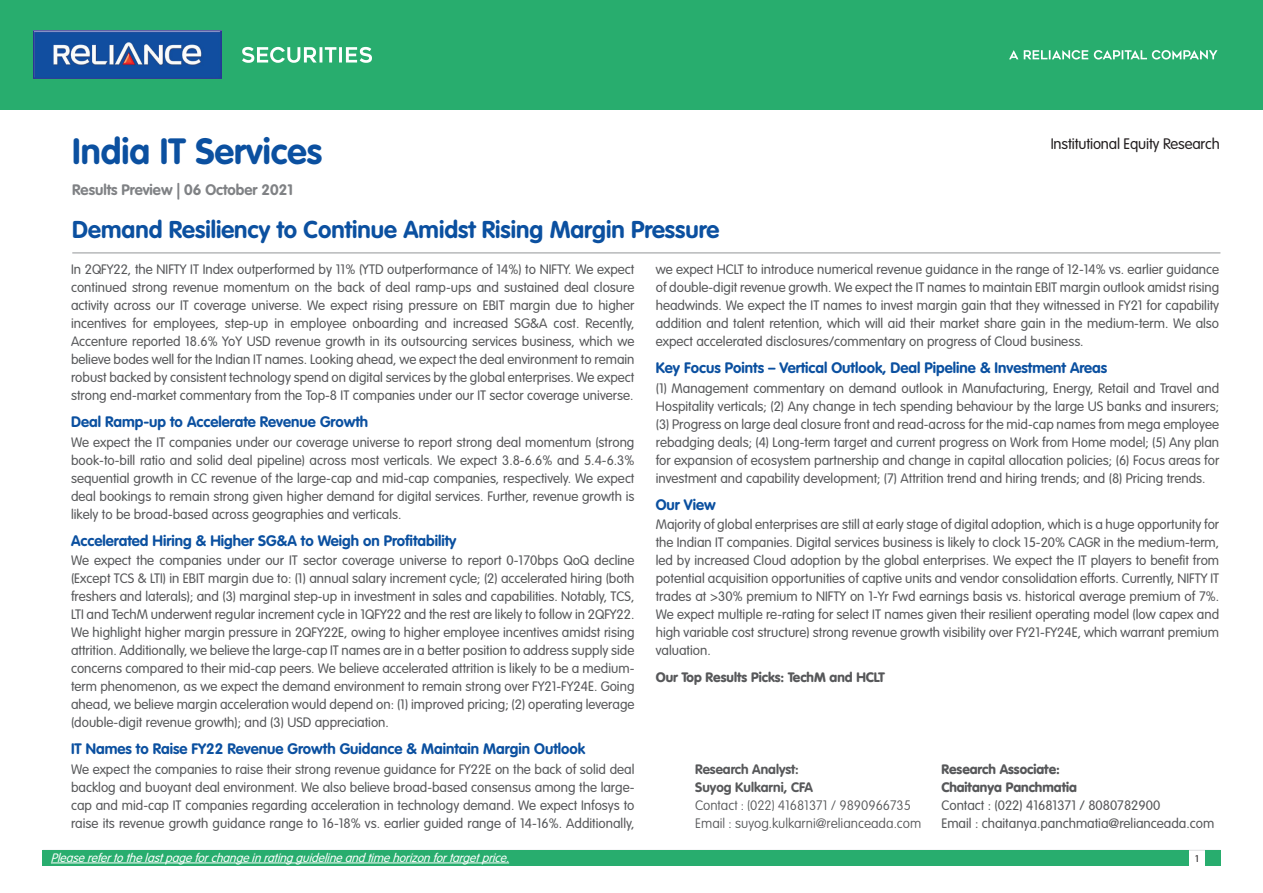
<style>
.page{position:relative;width:1263px;height:893px;background:#fff}
.page>*{position:absolute;margin:0;border:0;box-sizing:border-box;transform-origin:0 0}
.t1{font:700 36px "VAG Rounded Std";color:#0b50a0}
.t2{font:700 24px "VAG Rounded Std";color:#0b50a0}
.t3{font:700 15px "VAG Rounded Std";color:#0b50a0}
.t4{font:700 15px "VAG Rounded Std";color:#808285}
.t5{font:300 15px "VAG Rounded Std";letter-spacing:-.01em;color:#231f20}
.t6{font:300 13.5px/18px "VAG Rounded Std";color:#57585a;text-align:justify}
.t7{font:100 13.5px/18px "VAG Rounded Std";color:#57585a}
.t8{font:900 13.5px/18px "VAG Rounded Std";color:#57585a}
.t9{font:700 13.5px/18px "VAG Rounded Std";color:#57585a}
.t10{font:italic 300 12px "VAG Rounded Std";color:#fff}
.t11{font:10.5px "Myriad Pro";color:#231f20}
.s1{font-size:12px}
</style>
<div class="page">
<hr style="left:43px;top:850px;width:1177px;height:1px;background:#dcdddf">
<div style="left:43px;top:850px;width:1145px;height:15px;background:#28ad6e"></div>
<div style="left:1205px;top:850px;width:15px;height:15px;background:#28ad6e"></div>
<div style="left:0;top:0;width:1263px;height:110px;background:#28ad6e"></div>
<img style="left:34px;top:31px;width:188px;height:48px">
<svg style="left:242px;top:47px;width:130px;height:16px"></svg>
<svg style="left:1009px;top:50px;width:208px;height:10px"></svg>
<hr style="left:72px;top:253px;width:1148px;height:1px;background:#939598">
<hr style="left:51px;top:863px;width:458px;height:1px;background:#fff">
<h1 class="t1" style="left:72px;top:130px;width:251px">India IT Services</h1>
<p class="t5" style="left:1051px;top:135px;width:171px">Institutional Equity Research</p>
<p class="t4" style="left:72px;top:181px;width:222px">Results Preview | 06 October 2021</p>
<h2 class="t2" style="left:72px;top:216px;width:648px">Demand Resiliency to Continue Amidst Rising Margin Pressure</h2>
<p class="t6" style="left:71px;top:261px;width:565px">In 2QFY22, the NIFTY IT Index outperformed by 11% (YTD outperformance of 14%) to NIFTY. We expect continued strong revenue momentum on the back of deal ramp-ups and sustained deal closure activity across our IT coverage universe. We expect rising pressure on EBIT margin due to higher incentives for employees, step-up in employee onboarding and increased SG&amp;A cost. Recently, Accenture reported 18.6% YoY USD revenue growth in its outsourcing services business, which we believe bodes well for the Indian IT names. Looking ahead, we expect the deal environment to remain robust backed by consistent technology spend on digital services by the global enterprises. We expect strong end-market commentary from the Top-8 IT companies under our IT sector coverage universe.</p>
<p class="t3" style="left:71px;top:413px;width:299px">Deal Ramp-up to Accelerate Revenue Growth</p>
<p class="t6" style="left:71px;top:434px;width:565px">We expect the IT companies under our coverage universe to report strong deal momentum (strong book-to-bill ratio and solid deal pipeline) across most verticals. We expect 3.8-6.6% and 5.4-6.3% sequential growth in CC revenue of the large-cap and mid-cap companies, respectively. We expect deal bookings to remain strong given higher demand for digital services. Further, revenue growth is likely to be broad-based across geographies and verticals.</p>
<p class="t3" style="left:71px;top:532px;width:387px">Accelerated Hiring &amp; Higher SG&amp;A to Weigh on Profitability</p>
<p class="t6" style="left:71px;top:552px;width:565px">We expect the companies under our IT sector coverage universe to report 0-170bps QoQ decline (Except TCS &amp; LTI) in EBIT margin due to: (1) annual salary increment cycle; (2) accelerated hiring (both freshers and laterals); and (3) marginal step-up in investment in sales and capabilities. Notably, TCS, LTI and TechM underwent regular increment cycle in 1QFY22 and the rest are likely to follow in 2QFY22.<br>We highlight higher margin pressure in 2QFY22E, owing to higher employee incentives amidst rising attrition. Additionally, we believe the large-cap IT names are in a better position to address supply side concerns compared to their mid-cap peers. We believe accelerated attrition is likely to be a medium&shy;term phenomenon, as we expect the demand environment to remain strong over FY21-FY24E. Going ahead, we believe margin acceleration would depend on: (1) improved pricing; (2) operating leverage (double-digit revenue growth); and (3) USD appreciation.</p>
<p class="t3" style="left:71px;top:740px;width:516px">IT Names to Raise FY22 Revenue Growth Guidance &amp; Maintain Margin Outlook</p>
<p class="t6" style="left:71px;top:761px;width:565px">We expect the companies to raise their strong revenue guidance for FY22E on the back of solid deal backlog and buoyant deal environment. We also believe broad-based consensus among the large&shy;cap and mid-cap IT companies regarding acceleration in technology demand. We expect Infosys to raise its revenue growth guidance range to 16-18% vs. earlier guided range of 14-16%. Additionally,</p>
<p class="t9" style="left:695px;top:760px;width:119px">Research Analyst:<br>Suyog Kulkarni, CFA</p>
<p class="t6" style="left:656px;top:261px;width:565px">we expect HCLT to introduce numerical revenue guidance in the range of 12-14% vs. earlier guidance of double-digit revenue growth. We expect the IT names to maintain EBIT margin outlook amidst rising headwinds. We expect the IT names to invest margin gain that they witnessed in FY21 for capability addition and talent retention, which will aid their market share gain in the medium-term. We also expect accelerated disclosures/commentary on progress of Cloud business.</p>
<p class="t3" style="left:656px;top:359px;width:453px">Key Focus Points – Vertical Outlook, Deal Pipeline &amp; Investment Areas</p>
<p class="t6" style="left:656px;top:380px;width:565px">(1) Management commentary on demand outlook in Manufacturing, Energy, Retail and Travel and Hospitality verticals; (2) Any change in tech spending behaviour by the large US banks and insurers; (3) Progress on large deal closure front and read-across for the mid-cap names from mega employee rebadging deals; (4) Long-term target and current progress on Work from Home model; (5) Any plan for expansion of ecosystem partnership and change in capital allocation policies; (6) Focus areas for investment and capability development; (7) Attrition trend and hiring trends; and (8) Pricing trends.</p>
<p class="t3" style="left:656px;top:496px;width:62px">Our View</p>
<p class="t6" style="left:656px;top:516px;width:565px">Majority of global enterprises are still at early stage of digital adoption, which is a huge opportunity for the Indian IT companies. Digital services business is likely to clock 15-20% CAGR in the medium-term, led by increased Cloud adoption by the global enterprises. We expect the IT players to benefit from potential acquisition opportunities of captive units and vendor consolidation efforts. Currently, NIFTY IT trades at &gt;30% premium to NIFTY on 1-Yr Fwd earnings basis vs. historical average premium of 7%.<br>We expect multiple re-rating for select IT names given their resilient operating model (low capex and high variable cost structure) strong revenue growth visibility over FY21-FY24E, which warrant premium valuation.</p>
<p class="t8" style="left:656px;top:669px;width:231px">Our Top Results Picks: TechM and HCLT</p>
<p class="t8" style="left:941px;top:760px;width:137px">Research Associate:<br>Chaitanya Panchmatia</p>
<p class="t6" style="left:941px;top:796px;width:274px">Contact : (022) 41681371 / 8080782900<br>Email : chaitanya.panchmatia@relianceada.com</p>
<p class="t7" style="left:695px;top:796px;width:228px">Contact : (022) 41681371 / 9890966735<br>Email : suyog.kulkarni@relianceada.com</p>
<p class="t10" style="left:51px;top:851px;width:464px">Pleaserefertothelastpageforchangeinratingguidelineandtimehorizonfortargetprice.</p>
<p class="t11" style="left:1194px;top:852px;width:27px">1 <span class="s1">1</span></p>
</div>
